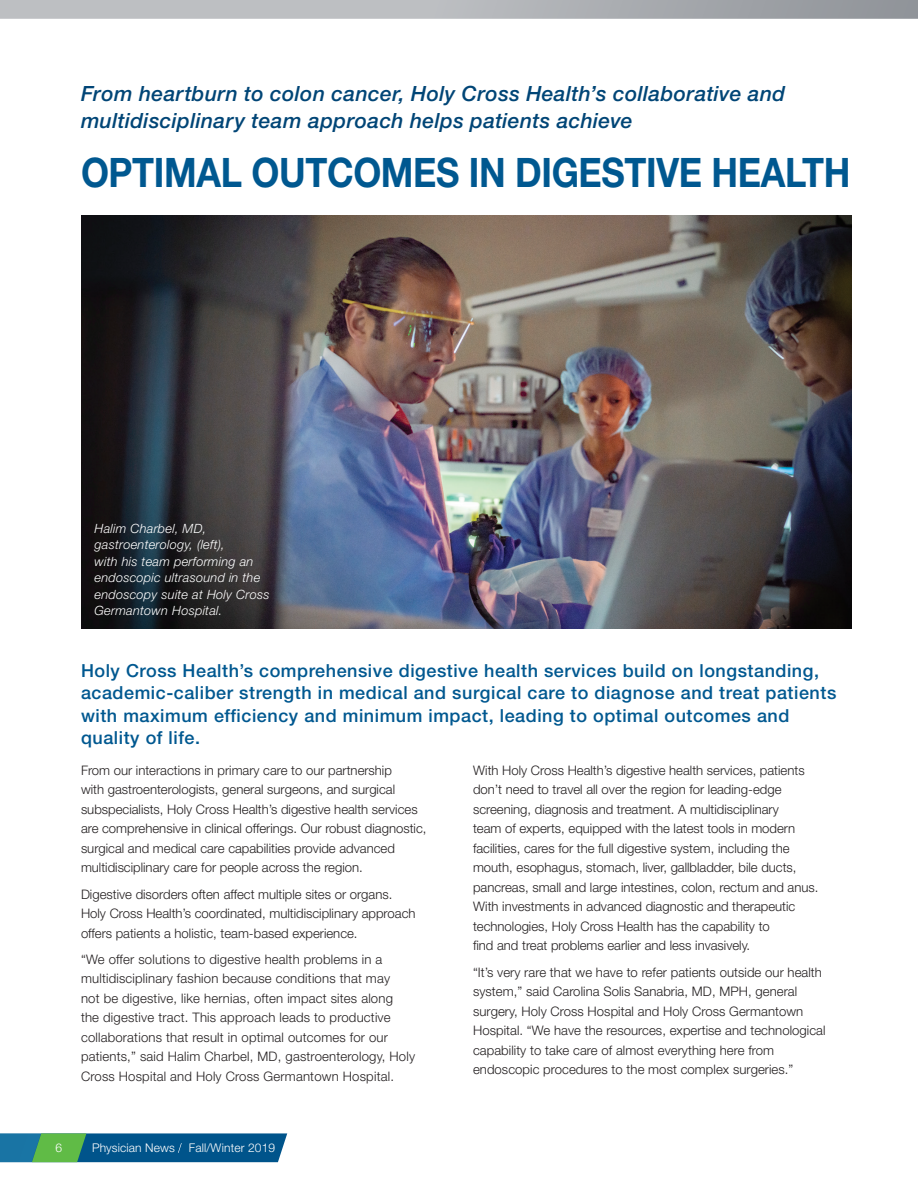
<style>
.page{position:relative;width:918px;height:1188px;background:#fff}
.page>*{position:absolute;margin:0;border:0;box-sizing:border-box;transform-origin:0 0}
.t1{font:700 40.65px "Helvetica Neue LT Std";letter-spacing:-.01em;color:#005890;scale:.88 1}
.t2{font:italic 500 21px/27px "Helvetica Neue LT Std";letter-spacing:.015em;color:#004576}
.t3{font:500 18px/22.5px "Helvetica Neue LT Std";letter-spacing:.03em;color:#005890}
.body{font:300 13.2px/19.5px "Helvetica Neue LT Std";color:#231f20}
.t4{font:italic 300 12.75px/16.5px "Helvetica Neue LT Std";letter-spacing:.02em;color:#fff}
.t5{font:300 12px "Helvetica Neue LT Std";letter-spacing:.01em;color:#fff}
</style>
<div class="page">
<svg style="left:0;top:1133px;width:287px;height:29px;background:#196d86"></svg>
<svg style="left:0;top:0;width:918px;height:19px;background:#b1b3b7"></svg>
<img style="left:81px;top:215px;width:770px;height:414px">
<p class="t2" style="left:81px;top:80px;width:706px">From heartburn to colon cancer, Holy Cross Health’s collaborative and multidisciplinary team approach helps patients achieve</p>
<p class="t1" style="left:81px;top:147px;width:876px">OPTIMAL OUTCOMES IN DIGESTIVE HEALTH</p>
<p class="t4" style="left:94px;top:520px;width:177px">Halim Charbel, MD, gastroenterology, (left),<br>with his team performing an endoscopic ultrasound in the endoscopy suite at Holy Cross<br>Germantown Hospital.</p>
<p class="t3" style="left:81px;top:659px;width:757px">Holy Cross Health’s comprehensive digestive health services build on longstanding, academic-caliber strength in medical and surgical care to diagnose and treat patients with maximum efficiency and minimum impact, leading to optimal outcomes and quality of life.</p>
<p class="body" style="left:81px;top:760px;width:347px">From our interactions in primary care to our partnership<br>with gastroenterologists, general surgeons, and surgical subspecialists, Holy Cross Health’s digestive health services are comprehensive in clinical offerings. Our robust diagnostic, surgical and medical care capabilities provide advanced multidisciplinary care for people across the region.</p>
<p class="body" style="left:81px;top:884px;width:336px">Digestive disorders often affect multiple sites or organs.<br>Holy Cross Health’s coordinated, multidisciplinary approach offers patients a holistic, team-based experience.</p>
<p class="body" style="left:81px;top:949px;width:336px">“We offer solutions to digestive health problems in a multidisciplinary fashion because conditions that may<br>not be digestive, like hernias, often impact sites along<br>the digestive tract. This approach leads to productive collaborations that result in optimal outcomes for our patients,” said Halim Charbel, MD, gastroenterology, Holy Cross Hospital and Holy Cross Germantown Hospital.</p>
<p class="t5" style="left:56px;top:1140px;width:8px">6</p>
<p class="t5" style="left:92px;top:1140px;width:185px">Physician News Fall/Winter 2019</p>
<p class="body" style="left:473px;top:760px;width:347px">With Holy Cross Health’s digestive health services, patients don’t need to travel all over the region for leading-edge screening, diagnosis and treatment. A multidisciplinary<br>team of experts, equipped with the latest tools in modern facilities, cares for the full digestive system, including the mouth, esophagus, stomach, liver, gallbladder, bile ducts, pancreas, small and large intestines, colon, rectum and anus.<br>With investments in advanced diagnostic and therapeutic technologies, Holy Cross Health has the capability to<br>find and treat problems earlier and less invasively.</p>
<p class="body" style="left:473px;top:962px;width:354px">“It’s very rare that we have to refer patients outside our health system,” said Carolina Solis Sanabria, MD, MPH, general surgery, Holy Cross Hospital and Holy Cross Germantown Hospital. “We have the resources, expertise and technological capability to take care of almost everything here from endoscopic procedures to the most complex surgeries.”</p>
</div>
